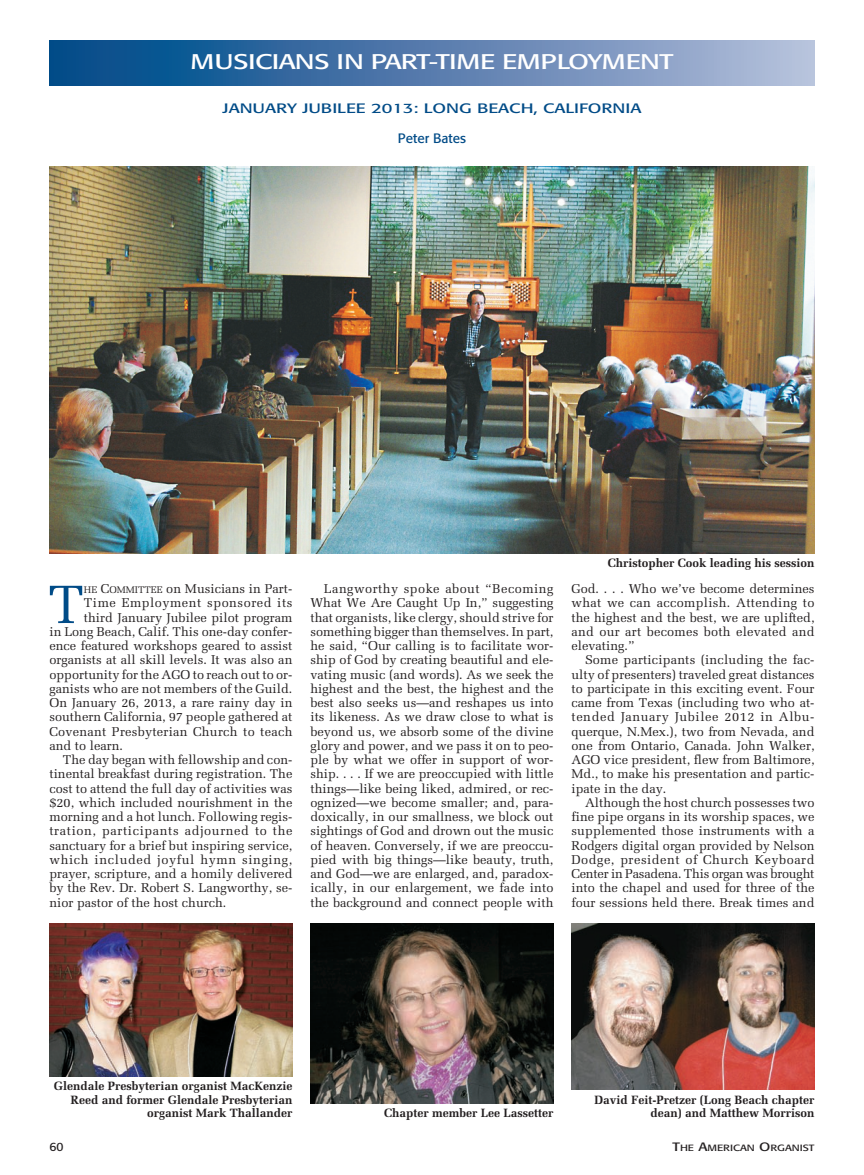
<style>
.page{position:relative;width:864px;height:1175px;background:#fff}
.page>*{position:absolute;margin:0;border:0;box-sizing:border-box;transform-origin:0 0}
.t1{font:53.85px "Melior";color:#004b87}
.t2{font:21px "Formata";letter-spacing:-.025em;color:#fff;scale:1.33 1}
.t3{font:13.5px "Formata";color:#004b87;scale:1.35 1}
.t4{font:13.5px "Formata";color:#004b87}
.t5{font:12.75px/14.2px "Melior";color:#231f20;text-align:justify}
.t6{font:12.75px "Melior";letter-spacing:.045em;color:#231f20}
.t7{font:12.75px "Melior";letter-spacing:.04em;color:#231f20}
.t8{font:12.75px "Melior";letter-spacing:.02em;color:#231f20}
.t9{font:12.75px "Melior";letter-spacing:.05em;color:#231f20}
.t10{font:12.75px "Melior";letter-spacing:.025em;color:#231f20}
.t11{font:700 12px/13.5px "Melior";color:#231f20;text-align:right}
.t12{font:12px "Formata";color:#231f20}
.t13{font:9px "Formata";color:#231f20;scale:1.25 1}
.s1{font-size:9.6px}
.s2{font-size:12px}
</style>
<div class="page">
<img style="left:49px;top:40px;width:766px;height:1064px">
<p class="t2" style="left:191px;top:52px;width:364px">MUSICIANS IN PART-TIME EMPLOYMENT</p>
<p class="t3" style="left:223px;top:102px;width:312px">JANUARY JUBILEE 2013: LONG BEACH, CALIFORNIA</p>
<p class="t4" style="left:398px;top:132px;width:70px">Peter Bates</p>
<p class="t1" style="left:48px;top:573px;width:37px">T</p>
<p class="t5" style="left:84px;top:581px;width:210px"><span class="s1">HE</span> C<span class="s1">OMMITTEE</span> on Musicians in Part-</p>
<p class="t7" style="left:84px;top:595px;width:210px">Time Employment sponsored its</p>
<p class="t5" style="left:84px;top:610px;width:210px">third January Jubilee pilot program</p>
<p class="t5" style="left:49px;top:624px;width:245px">in Long Beach, Calif. This one-day confer-</p>
<p class="t5" style="left:49px;top:638px;width:245px">ence featured workshops geared to assist</p>
<p class="t5" style="left:49px;top:652px;width:245px">organists at all skill levels. It was also an</p>
<p class="t5" style="left:49px;top:667px;width:245px">opportunity for the AGO to reach out to or-</p>
<p class="t5" style="left:49px;top:681px;width:245px">ganists who are not members of the Guild.</p>
<p class="t5" style="left:49px;top:695px;width:245px">On January 26, 2013, a rare rainy day in</p>
<p class="t5" style="left:49px;top:709px;width:245px">southern California, 97 people gathered at</p>
<p class="t8" style="left:49px;top:723px;width:244px">Covenant Presbyterian Church to teach</p>
<p class="t5" style="left:49px;top:738px;width:75px">and to learn.</p>
<p class="t5" style="left:63px;top:752px;width:231px">The day began with fellowship and con-</p>
<p class="t5" style="left:49px;top:766px;width:245px">tinental breakfast during registration. The</p>
<p class="t5" style="left:49px;top:781px;width:245px">cost to attend the full day of activities was</p>
<p class="t5" style="left:49px;top:795px;width:245px">$20, which included nourishment in the</p>
<p class="t5" style="left:49px;top:809px;width:245px">morning and a hot lunch. Following regis-</p>
<p class="t6" style="left:49px;top:823px;width:244px">tration, participants adjourned to the</p>
<p class="t5" style="left:49px;top:838px;width:245px">sanctuary for a brief but inspiring service,</p>
<p class="t9" style="left:49px;top:852px;width:244px">which included joyful hymn singing,</p>
<p class="t5" style="left:49px;top:866px;width:245px">prayer, scripture, and a homily delivered</p>
<p class="t5" style="left:49px;top:880px;width:245px">by the Rev. Dr. Robert S. Langworthy, se-</p>
<p class="t5" style="left:49px;top:895px;width:179px">nior pastor of the host church.</p>
<p class="t11" style="left:608px;top:556px;width:208px">Christopher Cook leading his session</p>
<p class="t5" style="left:310px;top:581px;width:245px;text-indent:14px">Langworthy spoke about “Becoming What We Are Caught Up In,” suggesting that organists, like clergy, should strive for something bigger than themselves. In part, he said, “Our calling is to facilitate wor&shy;ship of God by creating beautiful and ele&shy;vating music (and words). As we seek the highest and the best, the highest and the best also seeks us—and reshapes us into its likeness. As we draw close to what is beyond us, we absorb some of the divine glory and power, and we pass it on to peo&shy;ple by what we offer in support of wor&shy;ship. . . . If we are preoccupied with little things—like being liked, admired, or rec&shy;ognized—we become smaller; and, para&shy;doxically, in our smallness, we block out sightings of God and drown out the music of heaven. Conversely, if we are preoccu&shy;pied with big things—like beauty, truth, and God—we are enlarged, and, paradox&shy;ically, in our enlargement, we fade into the background and connect people with</p>
<p class="t5" style="left:571px;top:581px;width:245px">God. . . . Who we’ve become determines</p>
<p class="t10" style="left:571px;top:595px;width:244px">what we can accomplish. Attending to</p>
<p class="t5" style="left:571px;top:610px;width:245px">the highest and the best, we are uplifted,</p>
<p class="t5" style="left:571px;top:624px;width:245px">and our art becomes both elevated and</p>
<p class="t5" style="left:571px;top:638px;width:65px">elevating.”</p>
<p class="t5" style="left:585px;top:652px;width:231px">Some participants (including the fac-</p>
<p class="t5" style="left:571px;top:667px;width:245px">ulty of presenters) traveled great distances</p>
<p class="t5" style="left:571px;top:681px;width:245px">to participate in this exciting event. Four</p>
<p class="t5" style="left:571px;top:695px;width:245px">came from Texas (including two who at-</p>
<p class="t6" style="left:571px;top:709px;width:245px">tended January Jubilee 2012 in Albu-</p>
<p class="t5" style="left:571px;top:724px;width:245px">querque, N.Mex.), two from Nevada, and</p>
<p class="t5" style="left:571px;top:738px;width:245px">one from Ontario, Canada. John Walker,</p>
<p class="t5" style="left:571px;top:752px;width:245px">AGO vice president, flew from Baltimore,</p>
<p class="t5" style="left:571px;top:766px;width:245px">Md., to make his presentation and partic-</p>
<p class="t5" style="left:571px;top:781px;width:96px">ipate in the day.</p>
<p class="t5" style="left:585px;top:795px;width:231px">Although the host church possesses two</p>
<p class="t5" style="left:571px;top:809px;width:245px">fine pipe organs in its worship spaces, we</p>
<p class="t5" style="left:571px;top:823px;width:244px">supplemented those instruments with a</p>
<p class="t5" style="left:571px;top:838px;width:245px">Rodgers digital organ provided by Nelson</p>
<p class="t7" style="left:571px;top:852px;width:245px">Dodge, president of Church Keyboard</p>
<p class="t5" style="left:571px;top:866px;width:245px">Center in Pasadena. This organ was brought</p>
<p class="t5" style="left:571px;top:880px;width:245px">into the chapel and used for three of the</p>
<p class="t5" style="left:571px;top:895px;width:245px">four sessions held there. Break times and</p>
<p class="t11" style="left:54px;top:1079px;width:240px">Glendale Presbyterian organist MacKenzie<br>Reed and former Glendale Presbyterian organist Mark Thallander</p>
<p class="t11" style="left:594px;top:1092px;width:221px">David Feit-Pretzer (Long Beach chapter</p>
<p class="t11" style="left:384px;top:1106px;width:171px">Chapter member Lee Lassetter</p>
<p class="t11" style="left:650px;top:1106px;width:165px">dean) and Matthew Morrison</p>
<p class="t12" style="left:49px;top:1141px;width:15px">60</p>
<p class="t13" style="left:672px;top:1144px;width:115px"><span class="s2">T</span>HE <span class="s2">A</span>MERICAN <span class="s2">O</span>RGANIST</p>
</div>
